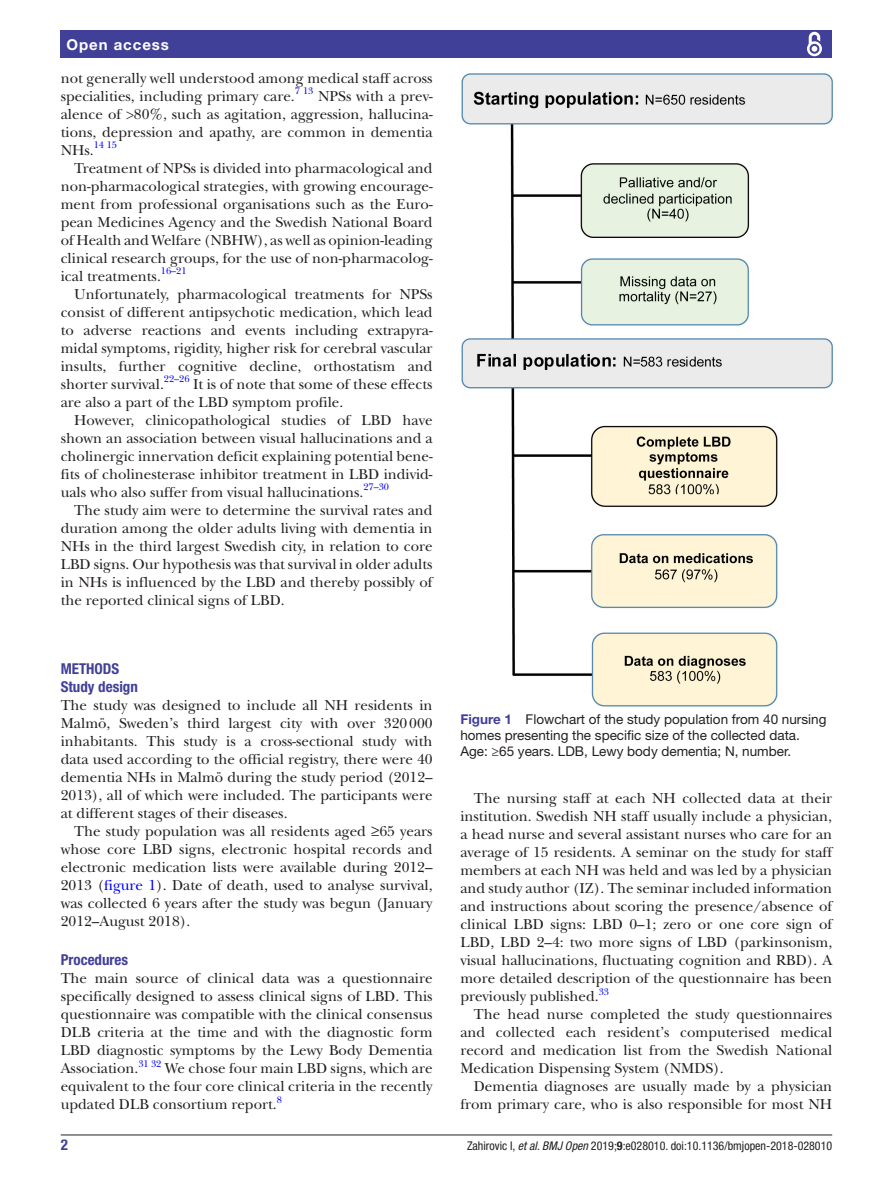
<style>
.page{position:relative;width:893px;height:1191px;background:#fff}
.page>*{position:absolute;margin:0;border:0;box-sizing:border-box;transform-origin:0 0}
.t1{font:15px/18px "New Baskerville";color:#231f20;text-align:justify}
.t2{font:700 condensed 15px/18px "Helvetica Neue LT Std";color:#414099}
.t3{font:700 15px "Helvetica Neue LT Std";letter-spacing:.065em;color:#fff}
.t4{font:13.5px/16.2px "Helvetica Neue LT Std";color:#231f20}
.t5{font:condensed 12px "Helvetica Neue LT Std";color:#231f20}
.t6{font:9.9px "New Baskerville";color:#00f}
.s1{color:#00f}
.s2{font-weight:700;color:#414099}
.s3{font-style:italic}
.s4{font-weight:700}
</style>
<div class="page">
<hr style="left:61px;top:1134px;width:771px;height:1px;background:#231f20">
<div style="left:61px;top:31px;width:771px;height:27px;background:#414099"></div>
<svg style="left:807px;top:31px;width:15px;height:26px"></svg>
<img style="left:461px;top:73px;width:371px;height:633px">
<p class="t3" style="left:66px;top:35px;width:104px">Open access</p>
<p class="t1" style="left:61px;top:69px;width:373px">not generally well understood among medical staff across specialities, including primary care.</p>
<p class="t6" style="left:295px;top:85px;width:20px">7 13</p>
<p class="t1" style="left:61px;top:87px;width:373px;text-indent:257px">NPSs with a prev&shy;alence of &gt;80%, such as agitation, aggression, hallucina&shy;tions, depression and apathy, are common in dementia NHs.</p>
<p class="t6" style="left:94px;top:139px;width:25px">14 15</p>
<p class="t1" style="left:61px;top:159px;width:373px;text-indent:14px">Treatment of NPSs is divided into pharmacological and non-pharmacological strategies, with growing encourage&shy;ment from professional organisations such as the Euro&shy;pean Medicines Agency and the Swedish National Board of Health and Welfare (NBHW), as well as opinion-leading clinical research groups, for the use of non-pharmacolog&shy;ical treatments.</p>
<p class="t6" style="left:161px;top:265px;width:27px">16–21</p>
<p class="t1" style="left:61px;top:285px;width:373px;text-indent:14px">Unfortunately, pharmacological treatments for NPSs consist of different antipsychotic medication, which lead to adverse reactions and events including extrapyra&shy;midal symptoms, rigidity, higher risk for cerebral vascular insults, further cognitive decline, orthostatism and shorter survival.</p>
<p class="t6" style="left:164px;top:373px;width:27px">22–26</p>
<p class="t1" style="left:61px;top:375px;width:373px;text-indent:132px">It is of note that some of these effects are also a part of the LBD symptom profile.</p>
<p class="t1" style="left:61px;top:411px;width:373px;text-indent:14px">However, clinicopathological studies of LBD have shown an association between visual hallucinations and a cholinergic innervation deficit explaining potential bene&shy;fits of cholinesterase inhibitor treatment in LBD individ&shy;uals who also suffer from visual hallucinations.<sup>27–30</sup></p>
<p class="t1" style="left:61px;top:501px;width:373px;text-indent:14px">The study aim were to determine the survival rates and duration among the older adults living with dementia in NHs in the third largest Swedish city, in relation to core LBD signs. Our hypothesis was that survival in older adults in NHs is influenced by the LBD and thereby possibly of the reported clinical signs of LBD.</p>
<p class="t2" style="left:61px;top:659px;width:79px">Methods<br>Study design</p>
<p class="t1" style="left:61px;top:696px;width:373px">The study was designed to include all NH residents in Malmö, Sweden’s third largest city with over 320000 inhabitants. This study is a cross-sectional study with data used according to the official registry, there were 40 dementia NHs in Malmö during the study period (2012– 2013), all of which were included. The participants were at different stages of their diseases.</p>
<p class="t1" style="left:61px;top:822px;width:373px;text-indent:14px">The study population was all residents aged ≥65 years whose core LBD signs, electronic hospital records and electronic medication lists were available during 2012– 2013 (<span class="s1">figure 1</span>). Date of death, used to analyse survival, was collected 6 years after the study was begun (January 2012–August 2018).</p>
<p class="t2" style="left:61px;top:950px;width:69px">Procedures</p>
<p class="t1" style="left:61px;top:969px;width:373px">The main source of clinical data was a questionnaire specifically designed to assess clinical signs of LBD. This questionnaire was compatible with the clinical consensus DLB criteria at the time and with the diagnostic form LBD diagnostic symptoms by the Lewy Body Dementia Association.</p>
<p class="t6" style="left:138px;top:1057px;width:24px">31 32</p>
<p class="t1" style="left:61px;top:1059px;width:373px;text-indent:104px">We chose four main LBD signs, which are equivalent to the four core clinical criteria in the recently updated DLB consortium report.</p>
<p class="t6" style="left:277px;top:1093px;width:7px">8</p>
<p class="t4" style="left:460px;top:711px;width:368px"><span class="s2">Figure 1</span> Flowchart of the study population from 40 nursing homes presenting the specific size of the collected data.<br>Age: ≥65 years. LDB, Lewy body dementia; N, number.</p>
<p class="t1" style="left:460px;top:789px;width:373px;text-indent:14px">The nursing staff at each NH collected data at their institution. Swedish NH staff usually include a physician, a head nurse and several assistant nurses who care for an average of 15 residents. A seminar on the study for staff members at each NH was held and was led by a physician and study author (IZ). The seminar included information and instructions about scoring the presence/absence of clinical LBD signs: LBD 0–1; zero or one core sign of LBD, LBD 2–4: two more signs of LBD (parkinsonism, visual hallucinations, fluctuating cognition and RBD). A more detailed description of the questionnaire has been previously published.</p>
<p class="t6" style="left:599px;top:985px;width:12px">33</p>
<p class="t1" style="left:460px;top:1005px;width:373px;text-indent:14px">The head nurse completed the study questionnaires and collected each resident’s computerised medical record and medication list from the Swedish National Medication Dispensing System (NMDS).</p>
<p class="t1" style="left:460px;top:1077px;width:373px;text-align:right">Dementia diagnoses are usually made by a physician from primary care, who is also responsible for most NH</p>
<p class="t2" style="left:61px;top:1135px;width:9px">2</p>
<p class="t5" style="left:467px;top:1138px;width:367px">Zahirovic I, <span class="s3">et al</span>. <span class="s3">BMJ Open</span> 2019;<span class="s4">9</span>:e028010. doi:10.1136/bmjopen-2018-028010</p>
</div>
